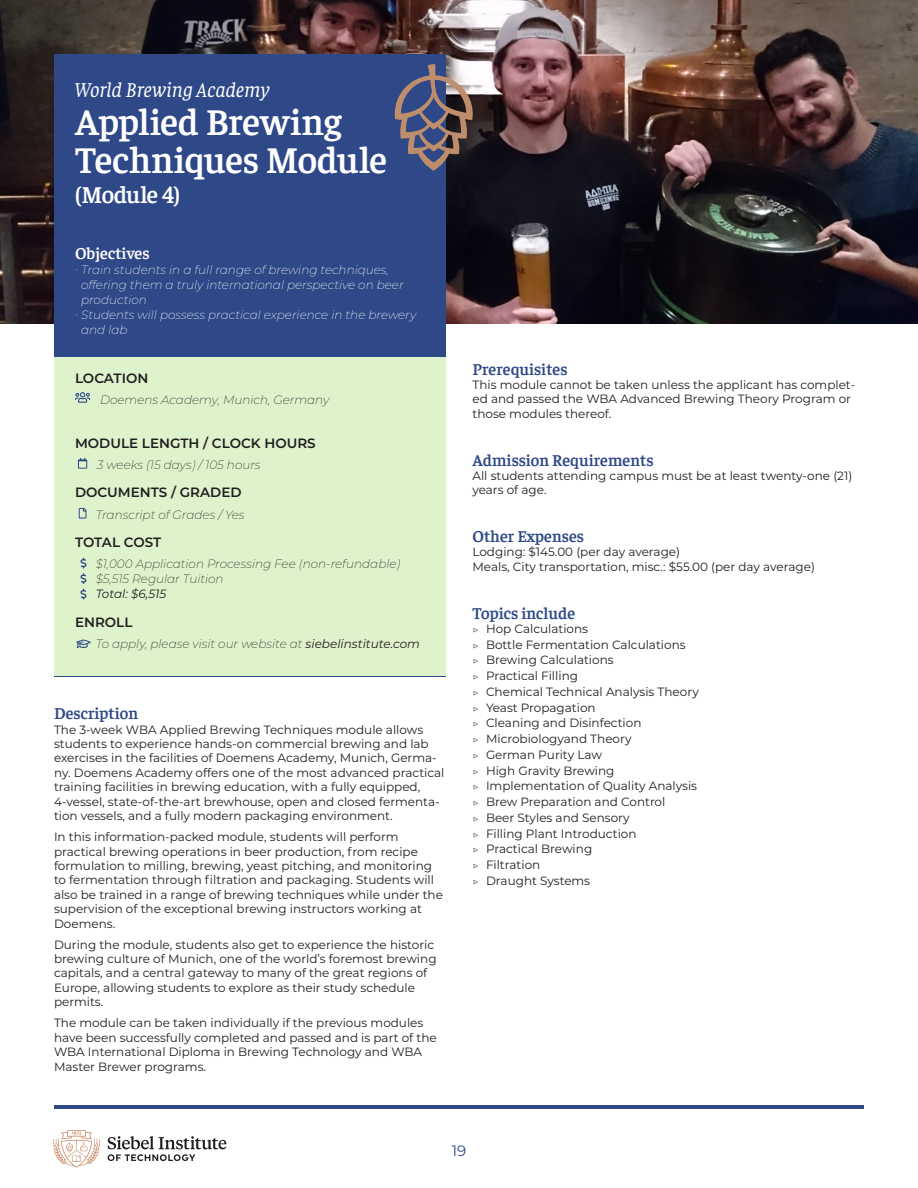
<style>
.page{position:relative;width:918px;height:1188px;background:#fff}
.page>*{position:absolute;margin:0;border:0;box-sizing:border-box;transform-origin:0 0}
.t1{font:600 37.5px/37.5px "Faustina";letter-spacing:-.01em;color:#fff}
.t2{font:600 24px "Faustina";letter-spacing:-.025em;color:#fff}
.t3{font:italic 21px "Faustina";letter-spacing:-.005em;color:#fff}
.t4{font:600 16.5px "Faustina";color:#2e4888}
.t5{font:600 16.5px "Faustina";color:#fff}
.t6{font:15px "Montserrat";color:#2e4888}
.t7{font:600 13.5px "Montserrat";color:#211e20}
.t8{font:12px/14.4px "Montserrat";color:#211e20}
.t9{font:italic 200 12px/15px "Montserrat";color:#211e20}
.t10{font:italic 200 12px "Montserrat";color:#fff}
.t11{font:italic 12px "Montserrat";color:#211e20}
.s1{font-weight:400}
.s2{font-size:10.5px}
</style>
<div class="page">
<hr style="left:54px;top:1105px;width:810px;height:4px;background:#2e4888">
<svg style="left:108px;top:1136px;width:118px;height:25px"></svg>
<svg style="left:53px;top:1130px;width:47px;height:38px"></svg>
<img style="left:0;top:0;width:918px;height:324px">
<div style="left:54px;top:54px;width:392px;height:622px;background:#2e4888"></div>
<div style="left:54px;top:357px;width:392px;height:319px;background:#def3cb"></div>
<svg style="left:395px;top:64px;width:78px;height:107px"></svg>
<svg style="left:75px;top:392px;width:15px;height:11px"></svg>
<svg style="left:78px;top:458px;width:9px;height:11px"></svg>
<svg style="left:79px;top:508px;width:7px;height:11px"></svg>
<svg style="left:80px;top:558px;width:7px;height:41px"></svg>
<svg style="left:76px;top:639px;width:15px;height:9px"></svg>
<h3 class="t3" style="left:75px;top:75px;width:196px">World Brewing Academy</h3>
<h1 class="t1" style="left:75px;top:101px;width:314px">Applied Brewing<br>Techniques Module</h1>
<h2 class="t2" style="left:75px;top:179px;width:107px">(Module 4)</h2>
<h3 class="t5" style="left:75px;top:242px;width:76px">Objectives</h3>
<p class="t10" style="left:75px;top:262px;width:315px">∙ Train students in a full range of brewing techniques,</p>
<p class="t10" style="left:81px;top:277px;width:324px">offering them a truly international perspective on beer</p>
<p class="t10" style="left:81px;top:292px;width:67px">production</p>
<p class="t10" style="left:75px;top:307px;width:343px">∙ Students will possess practical experience in the brewery</p>
<p class="t10" style="left:81px;top:322px;width:48px">and lab</p>
<p class="t7" style="left:75px;top:368px;width:75px">LOCATION</p>
<p class="t9" style="left:100px;top:392px;width:231px">Doemens Academy, Munich, Germany</p>
<p class="t7" style="left:75px;top:433px;width:242px">MODULE LENGTH / CLOCK HOURS</p>
<p class="t9" style="left:97px;top:457px;width:165px">3 weeks (15 days) / 105 hours</p>
<p class="t7" style="left:75px;top:483px;width:168px">DOCUMENTS / GRADED</p>
<p class="t9" style="left:96px;top:506px;width:150px">Transcript of Grades / Yes</p>
<p class="t7" style="left:75px;top:533px;width:88px">TOTAL COST</p>
<p class="t9" style="left:96px;top:556px;width:306px">$1,000 Application Processing Fee (non-refundable) $5,515 Regular Tuition</p>
<p class="t11" style="left:96px;top:586px;width:72px">Total: $6,515</p>
<p class="t7" style="left:75px;top:612px;width:59px">ENROLL</p>
<p class="t9" style="left:96px;top:636px;width:326px">To apply, please visit our website at <span class="s1">siebelinstitute.com</span></p>
<h3 class="t4" style="left:54px;top:703px;width:86px">Description</h3>
<p class="t8" style="left:54px;top:722px;width:392px">The 3-week WBA Applied Brewing Techniques module allows students to experience hands-on commercial brewing and lab exercises in the facilities of Doemens Academy, Munich, Germa&shy;ny. Doemens Academy offers one of the most advanced practical training facilities in brewing education, with a fully equipped, 4-vessel, state-of-the-art brewhouse, open and closed fermenta&shy;tion vessels, and a fully modern packaging environment.</p>
<p class="t8" style="left:54px;top:829px;width:391px">In this information-packed module, students will perform practical brewing operations in beer production, from recipe formulation to milling, brewing, yeast pitching, and monitoring to fermentation through filtration and packaging. Students will also be trained in a range of brewing techniques while under the supervision of the exceptional brewing instructors working at Doemens.</p>
<p class="t8" style="left:54px;top:937px;width:384px">During the module, students also get to experience the historic brewing culture of Munich, one of the world’s foremost brewing capitals, and a central gateway to many of the great regions of Europe, allowing students to explore as their study schedule permits.</p>
<p class="t8" style="left:54px;top:1016px;width:384px">The module can be taken individually if the previous modules have been successfully completed and passed and is part of the WBA International Diploma in Brewing Technology and WBA Master Brewer programs.</p>
<h3 class="t4" style="left:472px;top:358px;width:96px">Prerequisites</h3>
<p class="t8" style="left:472px;top:377px;width:384px">This module cannot be taken unless the applicant has complet&shy;ed and passed the WBA Advanced Brewing Theory Program or those modules thereof.</p>
<h3 class="t4" style="left:472px;top:449px;width:183px">Admission Requirements</h3>
<p class="t8" style="left:472px;top:468px;width:381px">All students attending campus must be at least twenty-one (21) years of age.</p>
<h3 class="t4" style="left:472px;top:525px;width:113px">Other Expenses</h3>
<p class="t8" style="left:472px;top:545px;width:344px">Lodging: $145.00 (per day average)<br>Meals, City transportation, misc.: $55.00 (per day average)</p>
<h3 class="t4" style="left:472px;top:602px;width:104px">Topics include</h3>
<p class="t8" style="left:472px;top:620px;width:228px;line-height:15.8px"><span class="s2">▷</span> Hop Calculations<br><span class="s2">▷</span> Bottle Fermentation Calculations<br><span class="s2">▷</span> Brewing Calculations<br><span class="s2">▷</span> Practical Filling<br><span class="s2">▷</span> Chemical Technical Analysis Theory <span class="s2">▷</span> Yeast Propagation<br><span class="s2">▷</span> Cleaning and Disinfection<br><span class="s2">▷</span> Microbiologyand Theory<br><span class="s2">▷</span> German Purity Law<br><span class="s2">▷</span> High Gravity Brewing<br><span class="s2">▷</span> Implementation of Quality Analysis <span class="s2">▷</span> Brew Preparation and Control<br><span class="s2">▷</span> Beer Styles and Sensory<br><span class="s2">▷</span> Filling Plant Introduction<br><span class="s2">▷</span> Practical Brewing<br><span class="s2">▷</span> Filtration<br><span class="s2">▷</span> Draught Systems</p>
<p class="t6" style="left:452px;top:1140px;width:16px">19</p>
</div>
